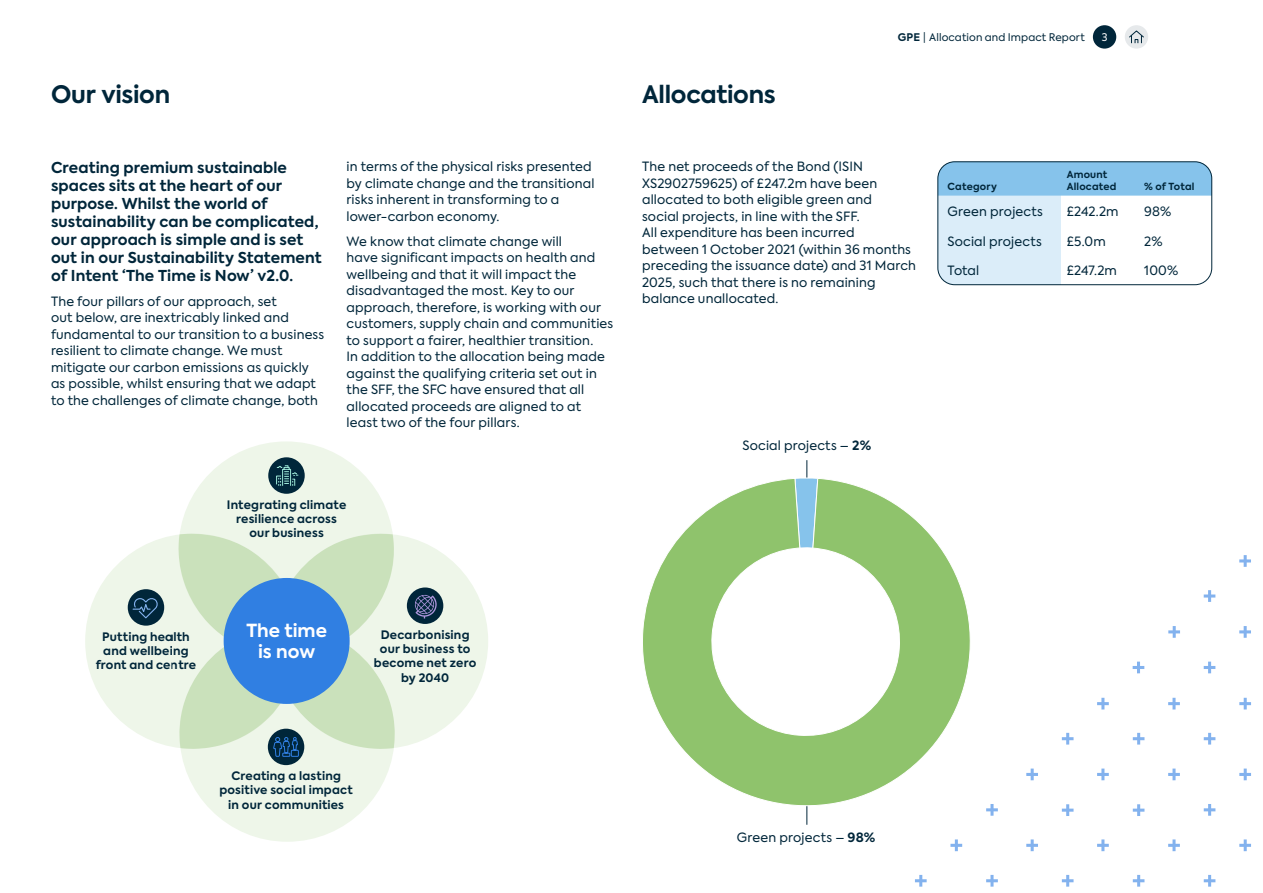
<style>
.page{position:relative;width:1263px;height:893px;background:#fff}
.page>*{position:absolute;margin:0;border:0;box-sizing:border-box;transform-origin:0 0}
.PageTitle1_16_19pt{font:700 24px "Axiforma";letter-spacing:-.01em;color:#00263a}
.PullOutHeader_12_13_5pt{font:700 18px/20.2px "Axiforma";color:#fff;text-align:center}
.BodytextIntroPara{font:700 15px/18px "Axiforma";letter-spacing:.01em;color:#00263a}
.BodyText_8_5pt{font:12.75px/16.5px "Axiforma";letter-spacing:.015em;color:#00263a}
.PullOutText_7_75_9_5pt{font:700 11.7px/14.2px "Axiforma";letter-spacing:.02em;color:#00263a;text-align:center}
.t1{font:10.5px "Axiforma";letter-spacing:.01em;color:#00263a}
.t2{font:10.5px "Axiforma";color:#fff}
.FinTableColHeadsLeftBold{font:700 9.75px/12px "Axiforma";letter-spacing:.025em;color:#00263a}
.s1{font-weight:700}
</style>
<div class="page">
<svg style="left:986px;top:804px;width:12px;height:12px"></svg>
<svg style="left:915px;top:875px;width:12px;height:12px"></svg>
<svg style="left:986px;top:875px;width:12px;height:12px"></svg>
<svg style="left:950px;top:839px;width:12px;height:12px"></svg>
<svg style="left:1026px;top:769px;width:12px;height:11px"></svg>
<svg style="left:1062px;top:733px;width:11px;height:12px"></svg>
<svg style="left:1133px;top:733px;width:11px;height:12px"></svg>
<svg style="left:1133px;top:804px;width:11px;height:12px"></svg>
<svg style="left:1168px;top:839px;width:12px;height:12px"></svg>
<svg style="left:1239px;top:839px;width:12px;height:12px"></svg>
<svg style="left:1239px;top:769px;width:12px;height:11px"></svg>
<svg style="left:1204px;top:733px;width:11px;height:12px"></svg>
<svg style="left:1168px;top:769px;width:12px;height:11px"></svg>
<svg style="left:1097px;top:769px;width:12px;height:11px"></svg>
<svg style="left:1062px;top:804px;width:11px;height:12px"></svg>
<svg style="left:1097px;top:839px;width:12px;height:12px"></svg>
<svg style="left:1026px;top:839px;width:12px;height:12px"></svg>
<svg style="left:1062px;top:875px;width:11px;height:12px"></svg>
<svg style="left:1133px;top:875px;width:11px;height:12px"></svg>
<svg style="left:1204px;top:875px;width:11px;height:12px"></svg>
<svg style="left:1204px;top:804px;width:11px;height:12px"></svg>
<svg style="left:1239px;top:698px;width:12px;height:11px"></svg>
<svg style="left:1168px;top:698px;width:12px;height:11px"></svg>
<svg style="left:1097px;top:698px;width:12px;height:11px"></svg>
<svg style="left:1239px;top:555px;width:12px;height:12px"></svg>
<svg style="left:1168px;top:626px;width:12px;height:12px"></svg>
<svg style="left:1239px;top:626px;width:12px;height:12px"></svg>
<svg style="left:1204px;top:590px;width:11px;height:12px"></svg>
<svg style="left:1133px;top:662px;width:11px;height:11px"></svg>
<svg style="left:1204px;top:662px;width:11px;height:11px"></svg>
<div style="left:938px;top:162px;width:123px;height:123px;background:#dbedf9"></div>
<div style="left:938px;top:162px;width:274px;height:34px;background:#86c3eb"></div>
<div style="left:938px;top:162px;width:274px;height:123px;border:1px solid #00263a;border-radius:17px"></div>
<hr style="left:807px;top:753px;width:1px;height:72px;background:#00263a">
<hr style="left:807px;top:460px;width:1px;height:72px;background:#00263a">
<svg style="left:643px;top:510px;width:327px;height:302px"></svg>
<svg style="left:708px;top:478px;width:195px;height:261px"></svg>
<div style="left:85px;top:534px;width:215px;height:215px;background:#eef6e9;border-radius:50%"></div>
<div style="left:273px;top:534px;width:215px;height:215px;background:#eef6e9;border-radius:50%"></div>
<div style="left:179px;top:441px;width:215px;height:216px;background:#eef6e9;border-radius:50%"></div>
<div style="left:180px;top:627px;width:215px;height:215px;background:#eef6e9;border-radius:50%"></div>
<div style="left:268px;top:457px;width:37px;height:37px;background:#00263a;border-radius:50%"></div>
<svg style="left:276px;top:465px;width:23px;height:21px"></svg>
<svg style="left:173px;top:529px;width:227px;height:236px"></svg>
<div style="left:128px;top:589px;width:36px;height:37px;background:#00263a;border-radius:50%"></div>
<svg style="left:132px;top:598px;width:26px;height:22px"></svg>
<div style="left:407px;top:587px;width:36px;height:37px;background:#00263a;border-radius:50%"></div>
<svg style="left:414px;top:594px;width:23px;height:24px"></svg>
<div style="left:1093px;top:25px;width:23px;height:24px;background:#00263a;border-radius:50%"></div>
<div style="left:1125px;top:25px;width:23px;height:24px;background:#e6e9eb;border-radius:50%"></div>
<svg style="left:1129px;top:30px;width:15px;height:14px"></svg>
<p class="PageTitle1_16_19pt" style="left:51px;top:78px;width:121px">Our vision</p>
<p class="BodytextIntroPara" style="left:51px;top:158px;width:272px">Creating premium sustainable spaces sits at the heart of our purpose. Whilst the world of sustainability can be complicated, our approach is simple and is set out in our Sustainability Statement of Intent ‘The Time is Now’ v2.0.</p>
<p class="BodyText_8_5pt" style="left:51px;top:293px;width:275px">The four pillars of our approach, set<br>out below, are inextricably linked and fundamental to our transition to a business resilient to climate change. We must mitigate our carbon emissions as quickly as possible, whilst ensuring that we adapt to the challenges of climate change, both</p>
<p class="BodyText_8_5pt" style="left:347px;top:158px;width:249px">in terms of the physical risks presented by climate change and the transitional risks inherent in transforming to a lower-carbon economy.</p>
<p class="BodyText_8_5pt" style="left:347px;top:233px;width:268px">We know that climate change will<br>have significant impacts on health and wellbeing and that it will impact the disadvantaged the most. Key to our approach, therefore, is working with our customers, supply chain and communities to support a fairer, healthier transition.<br>In addition to the allocation being made against the qualifying criteria set out in the SFF, the SFC have ensured that all allocated proceeds are aligned to at least two of the four pillars.</p>
<p class="PullOutText_7_75_9_5pt" style="left:227px;top:498px;width:121px">Integrating climate resilience across our business</p>
<p class="PageTitle1_16_19pt" style="left:642px;top:78px;width:135px">Allocations</p>
<p class="t1" style="left:898px;top:30px;width:188px"><span class="s1">GPE</span> | Allocation and Impact Report</p>
<p class="t2" style="left:1102px;top:30px;width:7px">3</p>
<p class="BodyText_8_5pt" style="left:642px;top:158px;width:275px">The net proceeds of the Bond (ISIN XS2902759625) of £247.2m have been allocated to both eligible green and<br>social projects, in line with the SFF.<br>All expenditure has been incurred<br>between 1 October 2021 (within 36 months preceding the issuance date) and 31 March 2025, such that there is no remaining balance unallocated.</p>
<h4 class="FinTableColHeadsLeftBold" style="left:947px;top:181px;width:51px">Category</h4>
<h4 class="FinTableColHeadsLeftBold" style="left:1067px;top:169px;width:51px">Amount<br>Allocated</h4>
<h4 class="FinTableColHeadsLeftBold" style="left:1144px;top:181px;width:52px">% of Total</h4>
<p class="BodyText_8_5pt" style="left:947px;top:203px;width:97px">Green projects</p>
<p class="BodyText_8_5pt" style="left:1067px;top:203px;width:54px">£242.2m</p>
<p class="BodyText_8_5pt" style="left:1144px;top:203px;width:29px">98%</p>
<p class="BodyText_8_5pt" style="left:947px;top:233px;width:96px">Social projects</p>
<p class="BodyText_8_5pt" style="left:1067px;top:233px;width:41px">£5.0m</p>
<p class="BodyText_8_5pt" style="left:1144px;top:233px;width:20px">2%</p>
<p class="BodyText_8_5pt" style="left:947px;top:263px;width:33px">Total</p>
<p class="BodyText_8_5pt" style="left:1067px;top:263px;width:52px">£247.2m</p>
<p class="BodyText_8_5pt" style="left:1144px;top:263px;width:35px">100%</p>
<p class="BodyText_8_5pt" style="left:742px;top:437px;width:130px">Social projects – <span class="s1">2%</span></p>
<p class="PullOutHeader_12_13_5pt" style="left:246px;top:621px;width:82px">The time is now</p>
<p class="PullOutText_7_75_9_5pt" style="left:96px;top:629px;width:102px">Putting health and wellbeing front and centre</p>
<p class="PullOutText_7_75_9_5pt" style="left:374px;top:628px;width:104px">Decarbonising our business to become net zero by 2040</p>
<p class="PullOutText_7_75_9_5pt" style="left:219px;top:769px;width:135px">Creating a lasting positive social impact in our communities</p>
<p class="BodyText_8_5pt" style="left:737px;top:829px;width:140px">Green projects – <span class="s1">98%</span></p>
</div>
